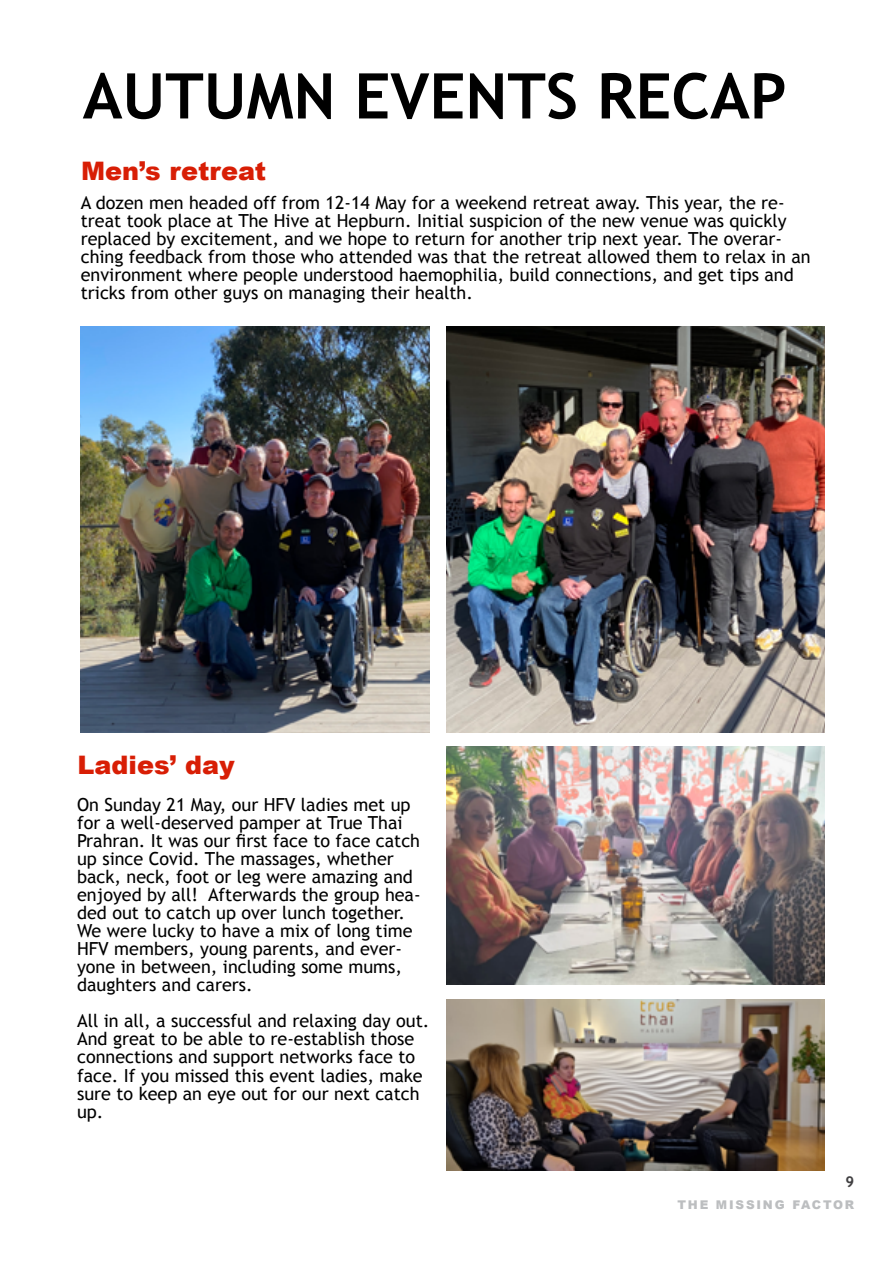
<style>
.page{position:relative;width:893px;height:1263px;background:#fff}
.page>*{position:absolute;margin:0;border:0;box-sizing:border-box;transform-origin:0 0}
.t1{font:700 63px "Trebuchet MS";color:#000}
.t2{font:900 25.5px "Arial";color:#d81e05}
.t3{font:18px/18px "Trebuchet MS";color:#000}
.t4{font:700 15px "Trebuchet MS";color:#414042}
.t5{font:900 12px "Arial";letter-spacing:.15em;color:#bcbec0}
</style>
<div class="page">
<img style="left:81px;top:326px;width:348px;height:406px">
<img style="left:446px;top:326px;width:379px;height:406px">
<img style="left:446px;top:746px;width:379px;height:238px">
<img style="left:446px;top:1000px;width:379px;height:170px">
<h1 class="t1" style="left:83px;top:57px;width:706px">AUTUMN EVENTS RECAP</h1>
<h2 class="t2" style="left:81px;top:152px;width:186px">Men’s retreat</h2>
<p class="t3" style="left:81px;top:194px;width:731px">A dozen men headed off from 12-14 May for a weekend retreat away. This year, the re&shy;treat took place at The Hive at Hepburn. Initial suspicion of the new venue was quickly replaced by excitement, and we hope to return for another trip next year. The overar&shy;ching feedback from those who attended was that the retreat allowed them to relax in an environment where people understood haemophilia, build connections, and get tips and tricks from other guys on managing their health.</p>
<h2 class="t2" style="left:77px;top:746px;width:159px">Ladies’ day</h2>
<p class="t3" style="left:77px;top:796px;width:345px">On Sunday 21 May, our HFV ladies met up for a well-deserved pamper at True Thai Prahran. It was our first face to face catch up since Covid. The massages, whether back, neck, foot or leg were amazing and enjoyed by all! Afterwards the group hea&shy;ded out to catch up over lunch together.<br>We were lucky to have a mix of long time HFV members, young parents, and ever&shy;yone in between, including some mums, daughters and carers.</p>
<p class="t3" style="left:77px;top:1012px;width:354px">All in all, a successful and relaxing day out.<br>And great to be able to re-establish those connections and support networks face to face. If you missed this event ladies, make sure to keep an eye out for our next catch up.</p>
<p class="t4" style="left:845px;top:1172px;width:10px">9</p>
<p class="t5" style="left:677px;top:1196px;width:178px">THE MISSING FACTOR</p>
</div>
